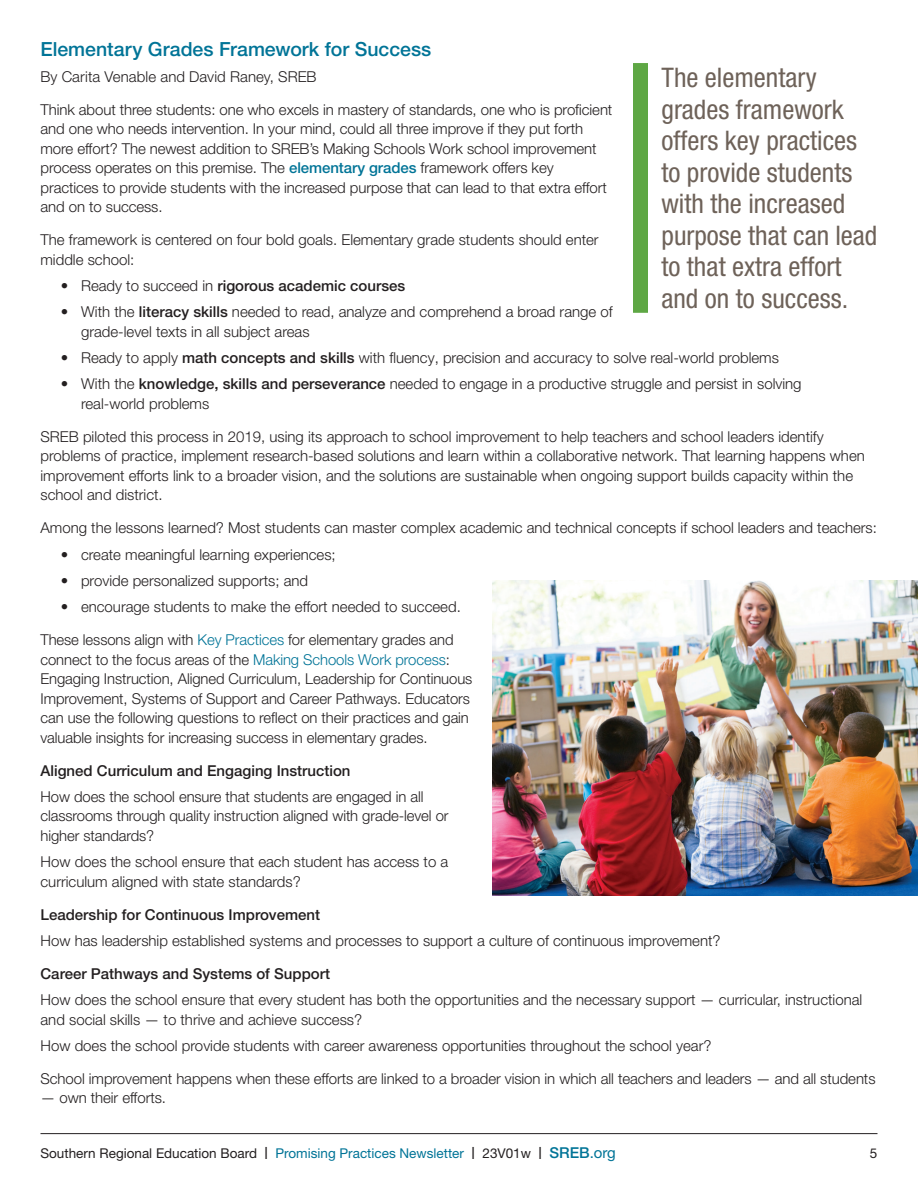
<style>
.page{position:relative;width:918px;height:1188px;background:#fff}
.page>*{position:absolute;margin:0;border:0;box-sizing:border-box;transform-origin:0 0}
.t1{font:condensed 27px/31.5px "Helvetica Neue LT Pro";color:#6e6259}
.t2{font:500 19.5px "Helvetica Neue";color:#007497}
.t3{font:300 15px/19.5px "Helvetica Neue LT Pro";color:#231f20}
.t4{font:500 15px "Helvetica Neue LT Pro";color:#231f20}
.t5{font:13.5px "Helvetica Neue";color:#231f20}
.s1{font-weight:500;color:#007497}
.s2{font-weight:300}
.s3{font-weight:500}
.s4{color:#007497}
.s5{font-size:16.8px}
.s6{font-weight:500;font-size:15px;color:#007497}
.s7{font-size:15px;color:#007497}
</style>
<div class="page">
<hr style="left:40px;top:1133px;width:838px;height:1px;background:#231f20">
<img style="left:493px;top:580px;width:425px;height:316px">
<div style="left:633px;top:63px;width:15px;height:250px;background:#5ea744"></div>
<h2 class="t2" style="left:40px;top:37px;width:392px">Elementary Grades Framework for Success</h2>
<p class="t3" style="left:40px;top:67px;width:278px">By Carita Venable and David Raney, SREB</p>
<p class="t3" style="left:40px;top:100px;width:573px">Think about three students: one who excels in mastery of standards, one who is proficient and one who needs intervention. In your mind, could all three improve if they put forth more effort? The newest addition to SREB’s Making Schools Work school improvement process operates on this premise. The <span class="s1">elementary grades</span> framework offers key practices to provide students with the increased purpose that can lead to that extra effort and on to success.</p>
<p class="t3" style="left:40px;top:230px;width:560px">The framework is centered on four bold goals. Elementary grade students should enter middle school:</p>
<p class="t4" style="left:61px;top:277px;width:346px"><span class="s2">• Ready to succeed in</span> rigorous academic courses</p>
<p class="t3" style="left:81px;top:302px;width:533px;text-indent:-20px">• With the <span class="s3">literacy skills</span> needed to read, analyze and comprehend a broad range of grade-level texts in all subject areas</p>
<p class="t3" style="left:61px;top:348px;width:720px">• Ready to apply <span class="s3">math concepts and skills</span> with fluency, precision and accuracy to solve real-world problems</p>
<p class="t3" style="left:81px;top:374px;width:722px;text-indent:-20px">• With the <span class="s3">knowledge, skills and perseverance</span> needed to engage in a productive struggle and persist in solving real-world problems</p>
<p class="t3" style="left:40px;top:427px;width:826px">SREB piloted this process in 2019, using its approach to school improvement to help teachers and school leaders identify problems of practice, implement research-based solutions and learn within a collaborative network. That learning happens when improvement efforts link to a broader vision, and the solutions are sustainable when ongoing support builds capacity within the school and district.</p>
<p class="t3" style="left:40px;top:518px;width:838px">Among the lessons learned? Most students can master complex academic and technical concepts if school leaders and teachers:</p>
<p class="t3" style="left:61px;top:544px;width:277px">• create meaningful learning experiences;</p>
<p class="t3" style="left:61px;top:571px;width:249px">• provide personalized supports; and</p>
<p class="t3" style="left:40px;top:590px;width:422px;line-height:33px;text-indent:20px">• encourage students to make the effort needed to succeed.<br>These lessons align with <span class="s4">Key Practices</span> for elementary grades and</p>
<p class="t3" style="left:40px;top:649px;width:433px">connect to the focus areas of the <span class="s4">Making Schools Work process</span>:<br>Engaging Instruction, Aligned Curriculum, Leadership for Continuous Improvement, Systems of Support and Career Pathways. Educators can use the following questions to reflect on their practices and gain valuable insights for increasing success in elementary grades.</p>
<p class="t4" style="left:40px;top:761px;width:312px">Aligned Curriculum and Engaging Instruction</p>
<p class="t3" style="left:40px;top:787px;width:410px">How does the school ensure that students are engaged in all classrooms through quality instruction aligned with grade-level or higher standards?</p>
<p class="t3" style="left:40px;top:852px;width:409px">How does the school ensure that each student has access to a curriculum aligned with state standards?</p>
<p class="t4" style="left:40px;top:905px;width:281px">Leadership for Continuous Improvement</p>
<p class="t3" style="left:40px;top:931px;width:682px">How has leadership established systems and processes to support a culture of continuous improvement?</p>
<p class="t4" style="left:40px;top:965px;width:291px">Career Pathways and Systems of Support</p>
<p class="t3" style="left:40px;top:990px;width:823px">How does the school ensure that every student has both the opportunities and the necessary support — curricular, instructional and social skills — to thrive and achieve success?</p>
<p class="t3" style="left:40px;top:1036px;width:673px">How does the school provide students with career awareness opportunities throughout the school year?</p>
<p class="t3" style="left:40px;top:1069px;width:837px">School improvement happens when these efforts are linked to a broader vision in which all teachers and leaders — and all students</p>
<p class="t3" style="left:40px;top:1088px;width:127px">— own their efforts.</p>
<h1 class="t1" style="left:662px;top:62px;width:217px">The elementary grades framework offers key practices to provide students with the increased purpose that can lead to that extra effort and on to success.</h1>
<p class="t5" style="left:40px;top:1145px;width:577px">Southern Regional Education Board <span class="s5">I</span> <span class="s4">Promising Practices Newsletter</span> <span class="s5">I</span> 23V01w <span class="s5">I</span> <span class="s6">SREB</span><span class="s7">.org</span></p>
<p class="t5" style="left:870px;top:1145px;width:9px">5</p>
</div>
